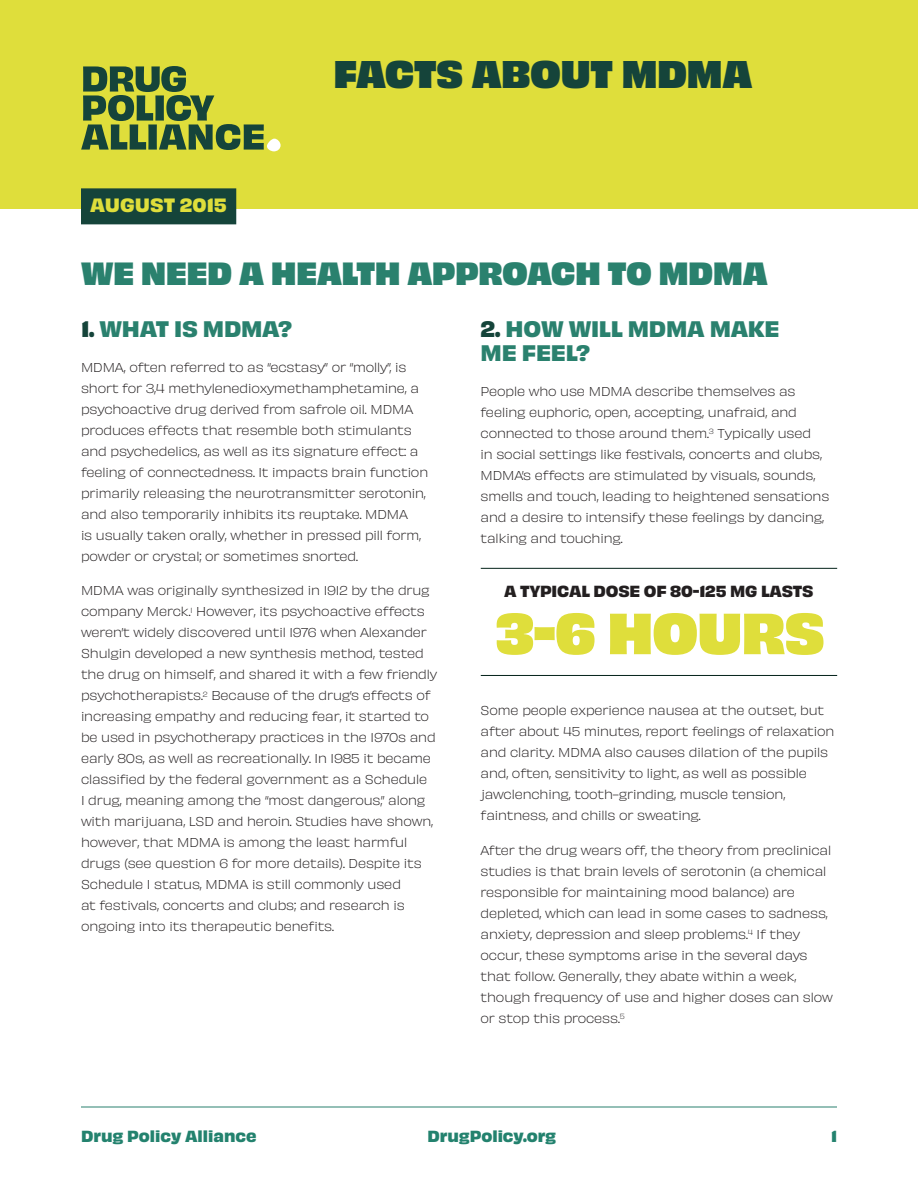
<style>
.page{position:relative;width:918px;height:1188px;background:#fff}
.page>*{position:absolute;margin:0;border:0;box-sizing:border-box;transform-origin:0 0}
.Big_Number{font:54px "Obviously Blck";letter-spacing:-.01em;color:#dfde3b}
.t1{font:36px "Obviously Blck";color:#15443a}
.t2{font:30px "Obviously Blck";color:#2a816e}
.t3{font:700 21px/24px "Obviously";letter-spacing:-.01em;color:#2a816e}
.Date_Box{font:700 18px "Obviously";color:#dfde3b}
.t4{font:700 15px "Obviously";color:#23826e}
.t5{font:700 15px "Obviously";letter-spacing:-.01em;color:#231f20}
.Body_Copy{font:12px/21px "Obviously Lght";letter-spacing:-.01em;color:#231f20}
.s1{color:#15443a}
</style>
<div class="page">
<hr style="left:81px;top:1107px;width:756px;height:1px;background:#2a816e">
<div style="left:0;top:0;width:918px;height:208px;background:#dfde3b"></div>
<div style="left:81px;top:188px;width:155px;height:36px;background:#15443a"></div>
<svg style="left:81px;top:66px;width:200px;height:85px"></svg>
<hr style="left:481px;top:568px;width:356px;height:1px;background:#032219">
<hr style="left:481px;top:675px;width:356px;height:1px;background:#032219">
<p class="Date_Box" style="left:90px;top:191px;width:138px">AUGUST 2015</p>
<h1 class="t1" style="left:334px;top:46px;width:420px">FACTS ABOUT MDMA</h1>
<h2 class="t2" style="left:81px;top:250px;width:688px">WE NEED A HEALTH APPROACH TO MDMA</h2>
<h3 class="t3" style="left:81px;top:315px;width:213px"><span class="s1">1.</span> WHAT IS MDMA?</h3>
<p class="Body_Copy" style="left:81px;top:356px;width:349px">MDMA, often referred to as “ecstasy” or “molly”, is short for 3,4 methylenedioxymethamphetamine, a psychoactive drug derived from safrole oil. MDMA produces effects that resemble both stimulants and psychedelics, as well as its signature effect: a feeling of connectedness. It impacts brain function primarily releasing the neurotransmitter serotonin, and also temporarily inhibits its reuptake. MDMA<br>is usually taken orally, whether in pressed pill form, powder or crystal; or sometimes snorted.</p>
<p class="Body_Copy" style="left:81px;top:579px;width:358px">MDMA was originally synthesized in 1912 by the drug company Merck.<sup>1</sup> However, its psychoactive effects weren’t widely discovered until 1976 when Alexander Shulgin developed a new synthesis method, tested the drug on himself, and shared it with a few friendly psychotherapists.<sup>2</sup> Because of the drug’s effects of increasing empathy and reducing fear, it started to be used in psychotherapy practices in the 1970s and early 80s, as well as recreationally. In 1985 it became classified by the federal government as a Schedule<br>I drug, meaning among the “most dangerous,” along with marijuana, LSD and heroin. Studies have shown, however, that MDMA is among the least harmful drugs (see question 6 for more details). Despite its Schedule I status, MDMA is still commonly used<br>at festivals, concerts and clubs; and research is ongoing into its therapeutic benefits.</p>
<h3 class="t3" style="left:481px;top:315px;width:300px"><span class="s1">2.</span> HOW WILL MDMA MAKE<br>ME FEEL?</h3>
<p class="Body_Copy" style="left:481px;top:380px;width:350px">People who use MDMA describe themselves as feeling euphoric, open, accepting, unafraid, and connected to those around them.<sup>3</sup> Typically used<br>in social settings like festivals, concerts and clubs, MDMA’s effects are stimulated by visuals, sounds, smells and touch, leading to heightened sensations and a desire to intensify these feelings by dancing, talking and touching.</p>
<h4 class="t5" style="left:504px;top:579px;width:311px">A TYPICAL DOSE OF 80-125 MG LASTS</h4>
<p class="Big_Number" style="left:495px;top:591px;width:331px">3-6 HOURS</p>
<p class="Body_Copy" style="left:481px;top:699px;width:355px">Some people experience nausea at the outset, but after about 45 minutes, report feelings of relaxation and clarity. MDMA also causes dilation of the pupils and, often, sensitivity to light, as well as possible jawclenching, tooth-grinding, muscle tension, faintness, and chills or sweating.</p>
<p class="Body_Copy" style="left:481px;top:839px;width:354px">After the drug wears off, the theory from preclinical studies is that brain levels of serotonin (a chemical responsible for maintaining mood balance) are depleted, which can lead in some cases to sadness, anxiety, depression and sleep problems.<sup>4</sup> If they occur, these symptoms arise in the several days that follow. Generally, they abate within a week, though frequency of use and higher doses can slow or stop this process.<sup>5</sup></p>
<p class="t4" style="left:81px;top:1124px;width:177px">Drug Policy Alliance</p>
<p class="t4" style="left:427px;top:1124px;width:130px">DrugPolicy.org</p>
<p class="t4" style="left:831px;top:1124px;width:7px">1</p>
</div>
